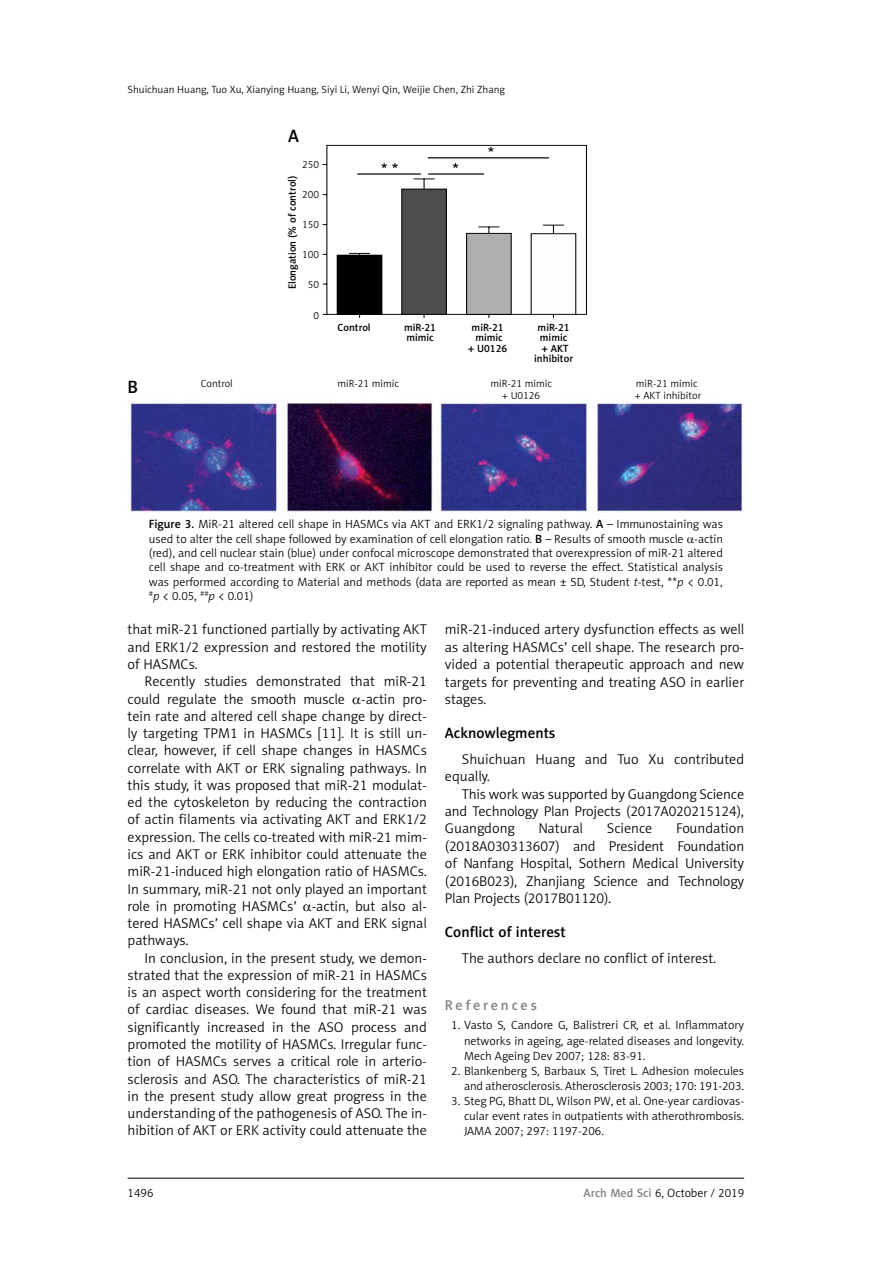
<style>
.page{position:relative;width:893px;height:1263px;background:#fff}
.page>*{position:absolute;margin:0;border:0;box-sizing:border-box;transform-origin:0 0}
.t1{font:18px "Naomi Sans EFN Medium";color:#000}
.t2{font:15px "Naomi Sans EFN Medium";color:#000}
.t3{font:14.25px/17.2px "Naomi Sans EFN Light";color:#000;text-align:justify}
.t4{font:14.25px "Naomi Sans EFN Medium";letter-spacing:.195em;color:#808285}
.t5{font:12px/15.1px "Naomi Sans EFN Light";color:#000;text-align:justify}
.t6{font:10.5px "Naomi Sans EFN Light";color:#000}
.t7{font:10.5px/10.5px "Naomi Sans EFN Medium";color:#000;text-align:center}
.s1{font-family:"Naomi Sans EFN Medium"}
.s2{font-style:italic}
.s3{font-family:"Naomi Sans EFN Medium";color:#808285}
</style>
<div class="page">
<hr style="left:128px;top:1178px;width:616px;height:1px;background:#000">
<svg style="left:322px;top:145px;width:265px;height:173px"></svg>
<hr style="left:357px;top:173px;width:64px;height:2px;background:#000">
<hr style="left:428px;top:173px;width:56px;height:2px;background:#000">
<hr style="left:428px;top:157px;width:121px;height:1px;background:#000">
<svg style="left:453px;top:163px;width:5px;height:5px"></svg>
<svg style="left:488px;top:147px;width:6px;height:5px"></svg>
<svg style="left:381px;top:163px;width:17px;height:5px"></svg>
<div style="left:337px;top:255px;width:45px;height:59px;background:#000"></div>
<div style="left:337px;top:255px;width:45px;height:60px;border:1px solid #000"></div>
<div style="left:402px;top:189px;width:44px;height:125px;background:#4e4e4e"></div>
<div style="left:401px;top:189px;width:46px;height:126px;border:1px solid #000"></div>
<div style="left:467px;top:233px;width:44px;height:81px;background:#afafaf"></div>
<div style="left:466px;top:233px;width:46px;height:82px;border:1px solid #000"></div>
<div style="left:531px;top:234px;width:45px;height:80px;background:#fefefe"></div>
<img style="left:128px;top:400px;width:305px;height:112px">
<img style="left:440px;top:401px;width:304px;height:111px">
<p class="t6" style="left:128px;top:83px;width:379px">Shuichuan Huang, Tuo Xu, Xianying Huang, Siyi Li, Wenyi Qin, Weijie Chen, Zhi Zhang</p>
<p class="t1" style="left:288px;top:125px;width:12px">A</p>
<p class="t1" style="left:128px;top:376px;width:12px">B</p>
<p class="t6" style="left:302px;top:158px;width:19px">250</p>
<p class="t6" style="left:302px;top:188px;width:19px">200</p>
<p class="t6" style="left:302px;top:218px;width:19px">150</p>
<p class="t6" style="left:302px;top:249px;width:19px">100</p>
<p class="t6" style="left:308px;top:279px;width:13px">50</p>
<p class="t6" style="left:313px;top:309px;width:7px">0</p>
<p class="t7" style="left:287px;top:289px;width:115px;rotate:-90deg">Elongation (% of control)</p>
<p class="t7" style="left:338px;top:322px;width:35px">Control</p>
<p class="t7" style="left:404px;top:322px;width:33px">miR-21</p>
<p class="t7" style="left:472px;top:322px;width:33px">miR-21</p>
<p class="t7" style="left:538px;top:322px;width:33px">miR-21</p>
<p class="t7" style="left:406px;top:333px;width:29px">mimic</p>
<p class="t7" style="left:475px;top:333px;width:29px">mimic</p>
<p class="t7" style="left:540px;top:333px;width:29px">mimic</p>
<p class="t7" style="left:468px;top:343px;width:41px">+ U0126</p>
<p class="t7" style="left:534px;top:343px;width:40px">+ AKT inhibitor</p>
<p class="t6" style="left:201px;top:378px;width:34px">Control</p>
<p class="t6" style="left:337px;top:378px;width:63px">miR-21 mimic</p>
<p class="t6" style="left:490px;top:378px;width:63px">miR-21 mimic</p>
<p class="t6" style="left:636px;top:378px;width:63px">miR-21 mimic</p>
<p class="t6" style="left:502px;top:390px;width:40px">+ U0126</p>
<p class="t6" style="left:635px;top:390px;width:68px">+ AKT inhibitor</p>
<p class="t5" style="left:149px;top:517px;width:576px;line-height:14.4px"><span class="s1">Figure 3.</span> MiR-21 altered cell shape in HASMCs via AKT and ERK1/2 signaling pathway. <span class="s1">A</span> – Immunostaining was used to alter the cell shape followed by examination of cell elongation ratio. <span class="s1">B</span> – Results of smooth muscle -actin (red), and cell nuclear stain (blue) under confocal microscope demonstrated that overexpression of miR-21 altered cell shape and co-treatment with ERK or AKT inhibitor could be used to reverse the effect. Statistical analysis was performed according to Material and methods (data are reported as mean ± SD, Student <span class="s2">t</span>-test, **<span class="s2">p</span> &lt; 0.01, <sup>#</sup><span class="s2">p</span> &lt; 0.05, <sup>##</sup><span class="s2">p</span> &lt; 0.01)</p>
<p class="t3" style="left:128px;top:621px;width:301px">that miR-21 functioned partially by activating AKT and ERK1/2 expression and restored the motility of HASMCs.</p>
<p class="t3" style="left:128px;top:673px;width:301px;text-indent:17px">Recently studies demonstrated that miR-21 could regulate the smooth muscle -actin pro&shy;tein rate and altered cell shape change by direct&shy;ly targeting TPM1 in HASMCs [11]. It is still un&shy;clear, however, if cell shape changes in HASMCs correlate with AKT or ERK signaling pathways. In this study, it was proposed that miR-21 modulat&shy;ed the cytoskeleton by reducing the contraction of actin filaments via activating AKT and ERK1/2 expression. The cells co-treated with miR-21 mim&shy;ics and AKT or ERK inhibitor could attenuate the miR-21-induced high elongation ratio of HASMCs.<br>In summary, miR-21 not only played an important role in promoting HASMCs’ -actin, but also al&shy;tered HASMCs’ cell shape via AKT and ERK signal pathways.</p>
<p class="t3" style="left:128px;top:949px;width:301px;text-indent:17px">In conclusion, in the present study, we demon&shy;strated that the expression of miR-21 in HASMCs is an aspect worth considering for the treatment of cardiac diseases. We found that miR-21 was significantly increased in the ASO process and promoted the motility of HASMCs. Irregular func&shy;tion of HASMCs serves a critical role in arterio&shy;sclerosis and ASO. The characteristics of miR-21 in the present study allow great progress in the understanding of the pathogenesis of ASO. The in&shy;hibition of AKT or ERK activity could attenuate the</p>
<p class="t3" style="left:445px;top:621px;width:301px">miR-21-induced artery dysfunction effects as well as altering HASMCs’ cell shape. The research pro&shy;vided a potential therapeutic approach and new targets for preventing and treating ASO in earlier stages.</p>
<p class="t2" style="left:445px;top:724px;width:112px">Acknowlegments</p>
<p class="t3" style="left:445px;top:750px;width:301px;text-indent:17px">Shuichuan Huang and Tuo Xu contributed equally.</p>
<p class="t3" style="left:445px;top:785px;width:301px;text-indent:17px">This work was supported by Guangdong Science and Technology Plan Projects (2017A020215124), Guangdong</p>
<p class="t3" style="left:445px;top:820px;width:301px;text-indent:231px">Foundation (2018A030313607) and President Foundation of Nanfang Hospital, Sothern Medical University (2016B023), Zhanjiang Science and Technology Plan Projects (2017B01120).</p>
<p class="t2" style="left:445px;top:923px;width:123px">Conflict of interest</p>
<p class="t3" style="left:462px;top:949px;width:256px">The authors declare no conflict of interest.</p>
<p class="t4" style="left:445px;top:997px;width:94px">References</p>
<p class="t5" style="left:464px;top:1018px;width:282px;text-indent:-13px">1. Vasto S, Candore G, Balistreri CR, et al. Inflammatory networks in ageing, age-related diseases and longevity.<br>Mech Ageing Dev 2007; 128: 83-91.</p>
<p class="t5" style="left:451px;top:1063px;width:294px;text-align:right">2. Blankenberg S, Barbaux S, Tiret L. Adhesion molecules and atherosclerosis. Atherosclerosis 2003; 170: 191-203.</p>
<p class="t5" style="left:464px;top:1093px;width:282px;text-indent:-13px">3. Steg PG, Bhatt DL, Wilson PW, et al. One-year cardiovas&shy;cular event rates in outpatients with atherothrombosis.<br>JAMA 2007; 297: 1197-206.</p>
<p class="t3" style="left:539px;top:820px;width:46px">Natural</p>
<p class="t3" style="left:607px;top:820px;width:47px">Science</p>
<p class="t5" style="left:128px;top:1186px;width:27px">1496</p>
<p class="t5" style="left:584px;top:1186px;width:162px"><span class="s3">Arch Med Sci</span> 6, October / 2019</p>
</div>
